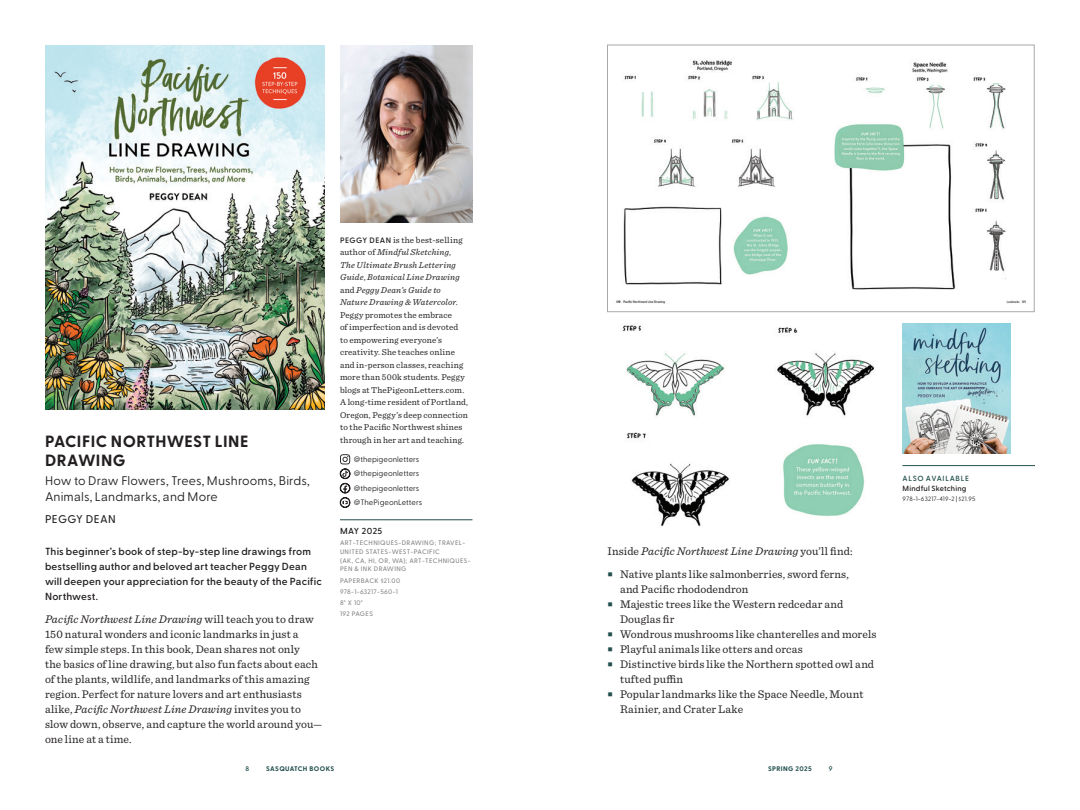
<style>
.page{position:relative;width:1080px;height:810px;background:#fff}
.page>*{position:absolute;margin:0;border:0;box-sizing:border-box;transform-origin:0 0}
.BK_Title{font:700 16.25px/18.8px "Greycliff CF";letter-spacing:.02em;color:#231f20}
.BK_Subtitle{font:12.5px/16.2px "Greycliff CF";letter-spacing:.01em;color:#231f20}
.TX_Description{font:11.5px/15px "Sentinel";letter-spacing:.01em;color:#231f20}
.TX_Description-2{font:italic 11.5px "Sentinel";letter-spacing:.01em;color:#231f20}
.BK_Author{font:500 11.25px "Greycliff CF";letter-spacing:.035em;color:#231f20}
.TX_Intro{font:600 10.25px/15px "Greycliff CF";letter-spacing:.015em;color:#231f20}
.AU_Bio{font:9px/12.5px "Sentinel";letter-spacing:.02em;color:#231f20}
.PUB_Date{font:600 8.75px "Greycliff CF";letter-spacing:.05em;color:#231f20}
.AU_Bio-Handle{font:7.88px "Greycliff CF";color:#231f20}
.BKLST_Title{font:600 7.5px "Greycliff CF";letter-spacing:.025em;color:#231f20}
.SDBR_Head{font:600 7.5px "Greycliff CF";letter-spacing:.085em;color:#224f4d}
.t1{font:700 6.75px "Greycliff CF";letter-spacing:.06em;color:#224f4d}
.t2{font:600 6.75px "Greycliff CF";color:#224f4d}
.PUB_Category{font:500 6.5px/8.8px "Greycliff CF";letter-spacing:.06em;color:#808285}
.PUB_Specs{font:500 6.5px "Greycliff CF";letter-spacing:.05em;color:#808285}
.BKLST_Isbn{font:6.25px "Greycliff CF";letter-spacing:.03em;color:#231f20}
.s1{font-style:italic}
.s2{font-family:"Greycliff CF";font-weight:600;font-size:7.88px}
.s3{font-style:normal}
</style>
<div class="page">
<img style="left:45px;top:45px;width:280px;height:364px">
<hr style="left:340px;top:519px;width:132px;height:1px;background:#224f4d">
<svg style="left:340px;top:454px;width:10px;height:54px"></svg>
<img style="left:340px;top:45px;width:133px;height:178px">
<img style="left:903px;top:324px;width:108px;height:129px">
<hr style="left:902px;top:465px;width:133px;height:1px;background:#224f4d">
<img style="left:616px;top:60px;width:410px;height:244px">
<div style="left:607px;top:45px;width:427px;height:267px;border:1px solid #a8a9ad"></div>
<img style="left:622px;top:325px;width:252px;height:201px">
<p class="BK_Title" style="left:45px;top:431px;width:205px">PACIFIC NORTHWEST LINE<br>DRAWING</p>
<p class="BK_Subtitle" style="left:45px;top:471px;width:266px">How to Draw Flowers, Trees, Mushrooms, Birds,<br>Animals, Landmarks, and More</p>
<p class="BK_Author" style="left:45px;top:510px;width:72px">PEGGY DEAN</p>
<p class="TX_Intro" style="left:45px;top:543px;width:278px">This beginner’s book of step-by-step line drawings from bestselling author and beloved art teacher Peggy Dean will deepen your appreciation for the beauty of the Pacific Northwest.</p>
<p class="TX_Description" style="left:45px;top:611px;width:279px"><span class="s1">Pacific Northwest Line Drawing</span> will teach you to draw 150 natural wonders and iconic landmarks in just a<br>few simple steps. In this book, Dean shares not only<br>the basics of line drawing, but also fun facts about each of the plants, wildlife, and landmarks of this amazing region. Perfect for nature lovers and art enthusiasts alike, <span class="s1">Pacific Northwest Line Drawing</span> invites you to slow down, observe, and capture the world around you— one line at a time.</p>
<p class="AU_Bio" style="left:340px;top:233px;width:130px"><span class="s2">PEGGY DEAN</span> is the best-selling author of <span class="s1">Mindful Sketching</span>,<br><span class="s1">The Ultimate Brush Lettering<br>Guide</span>, <span class="s1">Botanical Line Drawing </span>and <span class="s1">Peggy Dean’s Guide to<br>Nature Drawing &amp; Watercolor</span>.<br>Peggy promotes the embrace<br>of imperfection and is devoted to empowering everyone’s creativity. She teaches online and in-person classes, reaching more than 500k students. Peggy blogs at ThePigeonLetters.com.<br>A long-time resident of Portland,<br>Oregon, Peggy’s deep connection to the Pacific Northwest shines through in her art and teaching.</p>
<p class="AU_Bio-Handle" style="left:354px;top:453px;width:67px">@thepigeonletters</p>
<p class="AU_Bio-Handle" style="left:354px;top:468px;width:67px">@thepigeonletters</p>
<p class="AU_Bio-Handle" style="left:354px;top:482px;width:67px">@thepigeonletters</p>
<p class="AU_Bio-Handle" style="left:354px;top:497px;width:70px">@ThePigeonLetters</p>
<p class="PUB_Date" style="left:340px;top:524px;width:44px">MAY 2025</p>
<p class="PUB_Category" style="left:340px;top:538px;width:132px">ART-TECHNIQUES-DRAWING; TRAVEL-<br>UNITED STATES-WEST-PACIFIC<br>(AK, CA, HI, OR, WA); ART-TECHNIQUES-<br>PEN &amp; INK DRAWING</p>
<p class="PUB_Specs" style="left:340px;top:576px;width:62px">PAPERBACK $21.00</p>
<p class="PUB_Specs" style="left:340px;top:587px;width:60px">978-1-63217-560-1</p>
<p class="PUB_Specs" style="left:340px;top:598px;width:24px">8" X 10"</p>
<p class="PUB_Specs" style="left:340px;top:609px;width:34px">192 PAGES</p>
<p class="TX_Description-2" style="left:608px;top:543px;width:247px"><span class="s3">Inside</span> Pacific Northwest Line Drawing <span class="s3">you’ll find:</span></p>
<p class="TX_Description" style="left:620px;top:566px;width:230px">Native plants like salmonberries, sword ferns, and Pacific rhododendron</p>
<p class="TX_Description" style="left:620px;top:596px;width:225px">Majestic trees like the Western redcedar and<br>Douglas fir</p>
<p class="TX_Description" style="left:620px;top:626px;width:258px">Wondrous mushrooms like chanterelles and morels</p>
<p class="TX_Description" style="left:620px;top:641px;width:184px">Playful animals like otters and orcas</p>
<p class="TX_Description" style="left:620px;top:656px;width:256px">Distinctive birds like the Northern spotted owl and tufted puffin</p>
<p class="TX_Description" style="left:620px;top:686px;width:245px">Popular landmarks like the Space Needle, Mount<br>Rainier, and Crater Lake</p>
<p class="t2" style="left:245px;top:763px;width:5px">8</p>
<p class="t1" style="left:266px;top:763px;width:69px">SASQUATCH BOOKS</p>
<p class="t1" style="left:768px;top:763px;width:45px">SPRING 2025</p>
<p class="t2" style="left:829px;top:763px;width:5px">9</p>
<p class="SDBR_Head" style="left:903px;top:473px;width:68px">ALSO AVAILABLE</p>
<p class="BKLST_Title" style="left:902px;top:483px;width:66px">Mindful Sketching</p>
<p class="BKLST_Isbn" style="left:902px;top:494px;width:74px">978-1-63217-419-2 | $21.95</p>
</div>
